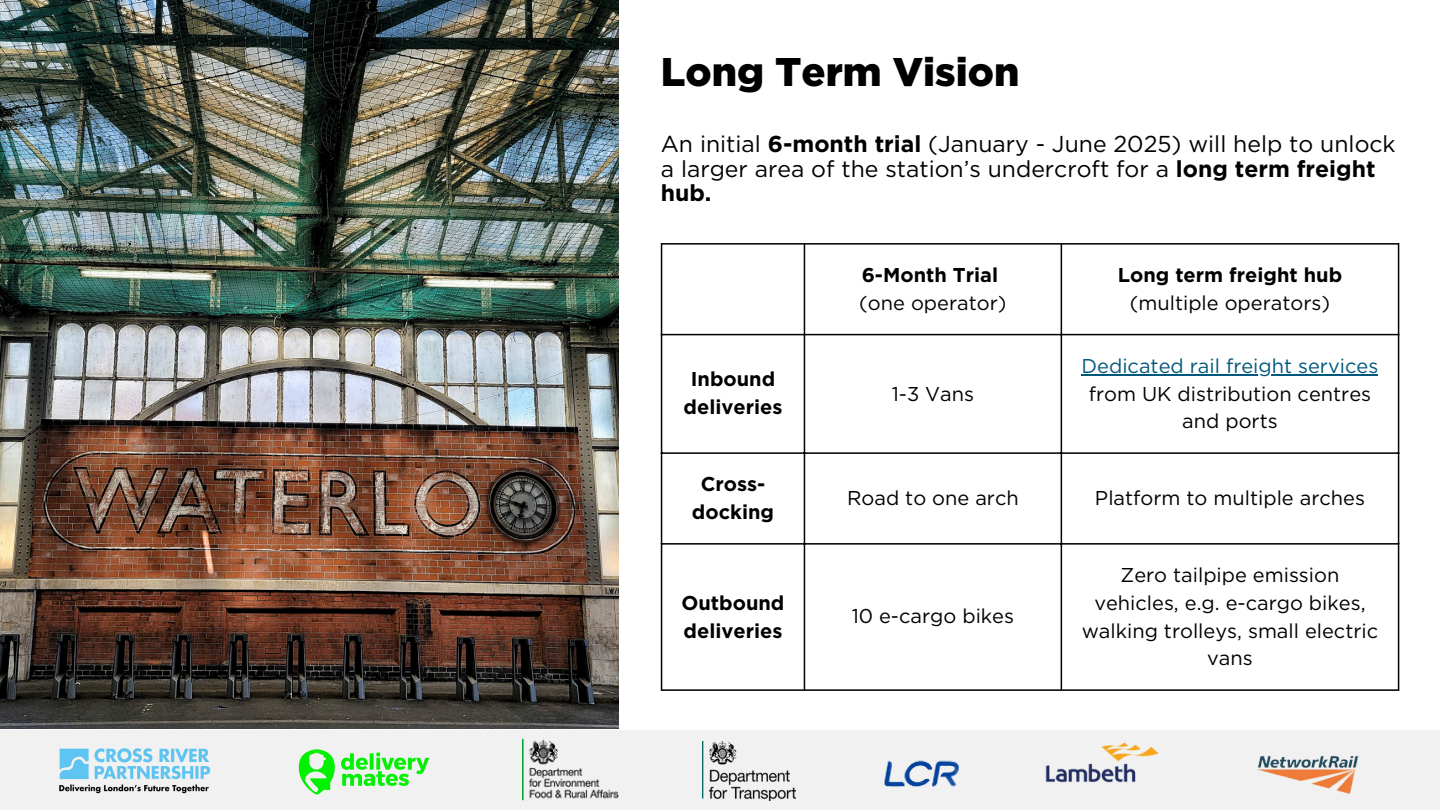
<style>
.page{position:relative;width:1440px;height:810px;background:#fff}
.page>*{position:absolute;margin:0;border:0;box-sizing:border-box;transform-origin:0 0}
.t1{font:900 40px "Gotham";color:#000}
.t2{font:23px/24.8px "Gotham";color:#000}
.t3{font:20px/27.8px "Gotham";color:#000;text-align:center}
.t4{font:700 20px/27.8px "Gotham";color:#000;text-align:center}
.s1{font-weight:700}
.s2{color:#00587d}
</style>
<div class="page">
<img style="left:0;top:0;width:619px;height:729px">
<hr style="left:1082px;top:374px;width:296px;height:2px;background:#00587d">
<hr style="left:661px;top:245px;width:1px;height:444px;background:#000">
<hr style="left:804px;top:245px;width:1px;height:444px;background:#000">
<hr style="left:1061px;top:245px;width:1px;height:444px;background:#000">
<hr style="left:1398px;top:245px;width:1px;height:444px;background:#000">
<hr style="left:661px;top:243px;width:738px;height:2px;background:#000">
<hr style="left:661px;top:334px;width:738px;height:1px;background:#000">
<hr style="left:661px;top:452px;width:738px;height:2px;background:#000">
<hr style="left:661px;top:543px;width:738px;height:2px;background:#000">
<hr style="left:661px;top:689px;width:738px;height:2px;background:#000">
<div style="left:0;top:730px;width:1440px;height:80px;background:#f1f1f1"></div>
<img style="left:523px;top:738px;width:96px;height:63px">
<img style="left:1045px;top:742px;width:114px;height:41px">
<img style="left:1257px;top:755px;width:102px;height:40px">
<img style="left:702px;top:742px;width:93px;height:59px">
<img style="left:884px;top:760px;width:75px;height:27px">
<img style="left:298px;top:749px;width:131px;height:46px">
<img style="left:60px;top:749px;width:151px;height:45px">
<p class="t1" style="left:661px;top:48px;width:360px">Long Term Vision</p>
<p class="t2" style="left:661px;top:131px;width:736px">An initial <span class="s1">6-month trial</span> (January - June 2025) will help to unlock a larger area of the station’s undercroft for a <span class="s1">long term freight hub.</span></p>
<p class="t4" style="left:684px;top:365px;width:100px">Inbound deliveries</p>
<p class="t4" style="left:692px;top:470px;width:84px">Cross&shy;docking</p>
<p class="t4" style="left:682px;top:589px;width:104px;text-align:left">Outbound deliveries</p>
<p class="t4" style="left:862px;top:261px;width:138px">6-Month Trial</p>
<h1 class="t3" style="left:859px;top:289px;width:149px">(one operator)</h1>
<p class="t3" style="left:892px;top:380px;width:84px">1-3 Vans</p>
<p class="t4" style="left:1118px;top:261px;width:226px">Long term freight hub</p>
<p class="t3" style="left:1130px;top:289px;width:202px">(multiple operators)</p>
<p class="t3" style="left:1082px;top:352px;width:298px"><span class="s2">Dedicated rail freight services </span>from UK distribution centres and ports</p>
<p class="t3" style="left:847px;top:484px;width:173px">Road to one arch</p>
<p class="t3" style="left:1095px;top:484px;width:271px">Platform to multiple arches</p>
<p class="t3" style="left:852px;top:602px;width:164px">10 e-cargo bikes</p>
<p class="t3" style="left:1082px;top:561px;width:298px">Zero tailpipe emission vehicles, e.g. e-cargo bikes, walking trolleys, small electric vans</p>
</div>
